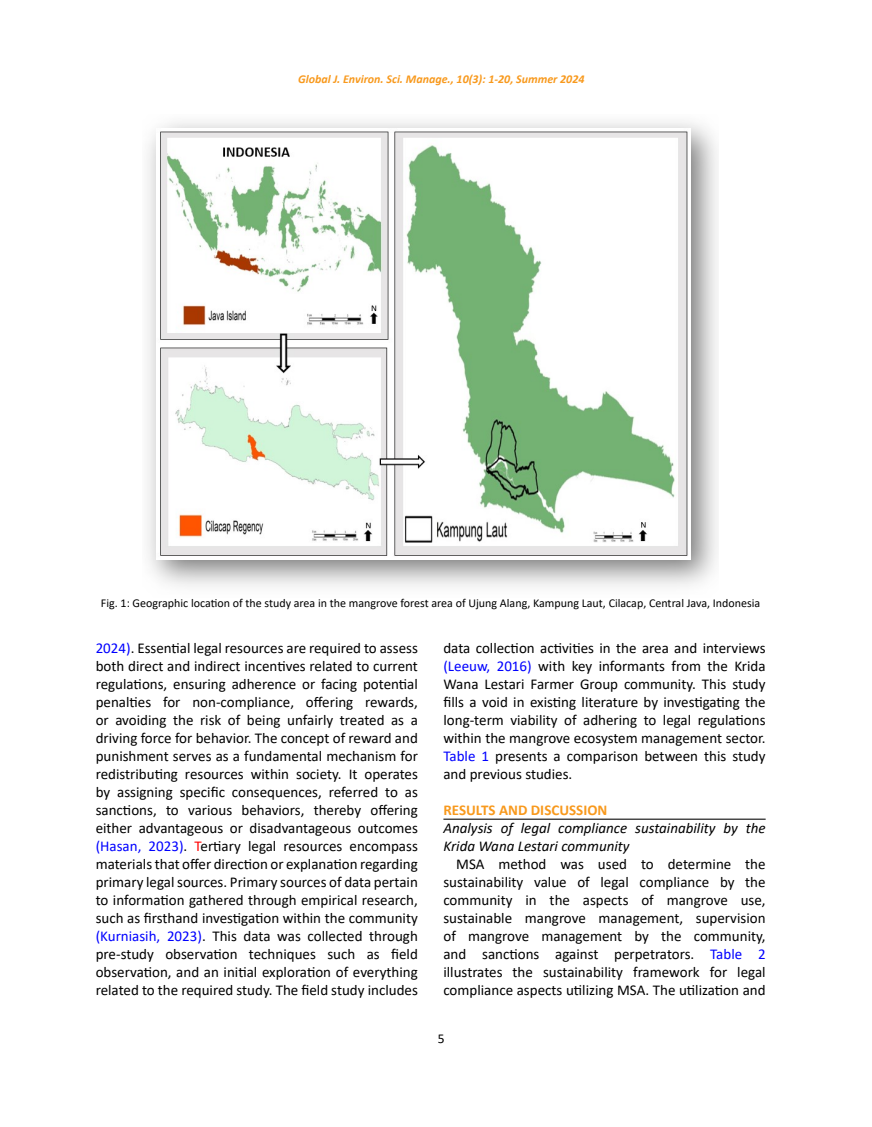
<style>
.page{position:relative;width:872px;height:1127px;background:#fff}
.page>*{position:absolute;margin:0;border:0;box-sizing:border-box;transform-origin:0 0}
.t1{font:15px/18px "Calibri";color:#000;text-align:justify}
.t2{font:italic 15px/18px "Calibri";color:#000}
.t3{font:700 15px "Calibri";color:#f8991d}
.t4{font:13.5px "Calibri";color:#000}
.t5{font:12px "Calibri";color:#000}
.t6{font:italic 700 12px "Calibri";color:#f8991d}
.s1{color:#00f}
.s2{color:#f00}
</style>
<div class="page">
<hr style="left:443px;top:818px;width:322px;height:2px;background:#000">
<img style="left:158px;top:129px;width:530px;height:428px">
<p class="t6" style="left:298px;top:70px;width:288px">Global J. Environ. Sci. Manage., 10(3): 1-20, Summer 2024</p>
<p class="t5" style="left:101px;top:594px;width:661px">Fig. 1: Geographic location of the study area in the mangrove forest area of Ujung Alang, Kampung Laut, Cilacap, Central Java, Indonesia</p>
<p class="t1" style="left:96px;top:639px;width:324px"><span class="s1">2024)</span>. Essential legal resources are required to assess both direct and indirect incentives related to current regulations, ensuring adherence or facing potential penalties for non-compliance, offering rewards, or avoiding the risk of being unfairly treated as a driving force for behavior. The concept of reward and punishment serves as a fundamental mechanism for redistributing resources within society. It operates by assigning specific consequences, referred to as sanctions, to various behaviors, thereby offering either advantageous or disadvantageous outcomes <span class="s1">(Hasan, 2023)</span>. <span class="s2">T</span>ertiary legal resources encompass materials that offer direction or explanation regarding primary legal sources. Primary sources of data pertain to information gathered through empirical research, such as firsthand investigation within the community <span class="s1">(Kurniasih, 2023)</span>. This data was collected through pre-study observation techniques such as field observation, and an initial exploration of everything related to the required study. The field study includes</p>
<p class="t1" style="left:443px;top:639px;width:324px">data collection activities in the area and interviews <span class="s1">(Leeuw, 2016)</span> with key informants from the Krida Wana Lestari Farmer Group community. This study fills a void in existing literature by investigating the long-term viability of adhering to legal regulations within the mangrove ecosystem management sector.<br><span class="s1">Table 1</span> presents a comparison between this study and previous studies.</p>
<p class="t3" style="left:443px;top:800px;width:165px">RESULTS AND DISCUSSION</p>
<p class="t2" style="left:443px;top:819px;width:324px">Analysis of legal compliance sustainability by the<br>Krida Wana Lestari community</p>
<p class="t1" style="left:443px;top:855px;width:324px;text-indent:13px">MSA method was used to determine the sustainability value of legal compliance by the community in the aspects of mangrove use, sustainable mangrove management, supervision of mangrove management by the community, and sanctions against perpetrators. <span class="s1">Table 2 </span>illustrates the sustainability framework for legal compliance aspects utilizing MSA. The utilization and</p>
<p class="t4" style="left:438px;top:1029px;width:8px">5</p>
</div>
